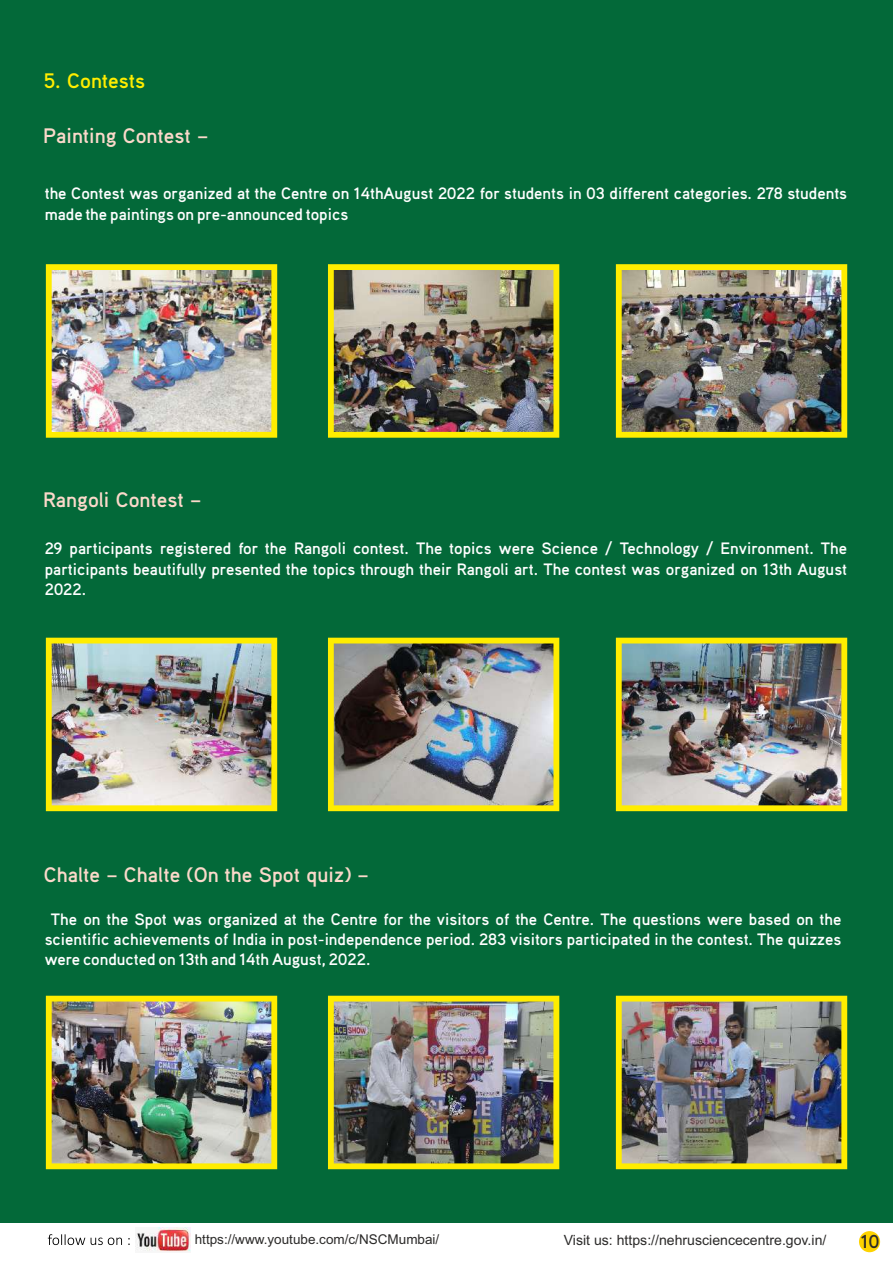
<style>
.page{position:relative;width:893px;height:1263px;background:#fff}
.page>*{position:absolute;margin:0;border:0;box-sizing:border-box;transform-origin:0 0}
.t1{font:700 21px "Aaux Pro";color:#fbd9ca}
.t2{font:700 21px "Aaux Pro";color:#ffed00}
.t3{font:700 18.75px "Aaux Pro";color:#2b2a29}
.t4{font:700 16.5px/20.1px "Aaux Pro";color:#fefefe;text-align:justify}
.t5{font:14.1px "Arial";color:#2b2a29}
.t6{font:13.5px "Arial";color:#2b2a29}
</style>
<div class="page">
<div style="left:0;top:0;width:893px;height:1222px;background:#036939"></div>
<img style="left:46px;top:264px;width:231px;height:174px">
<img style="left:328px;top:264px;width:231px;height:174px">
<img style="left:616px;top:264px;width:231px;height:174px">
<img style="left:46px;top:996px;width:231px;height:173px">
<img style="left:328px;top:996px;width:231px;height:173px">
<img style="left:616px;top:996px;width:231px;height:173px">
<img style="left:46px;top:638px;width:231px;height:173px">
<img style="left:328px;top:638px;width:231px;height:173px">
<img style="left:616px;top:638px;width:231px;height:173px">
<div style="left:859px;top:1231px;width:21px;height:21px;background:#fdd300;border-radius:50%"></div>
<svg style="left:48px;top:1234px;width:82px;height:11px"></svg>
<img style="left:135px;top:1227px;width:55px;height:25px">
<p class="t2" style="left:44px;top:68px;width:103px">5. Contests</p>
<p class="t1" style="left:43px;top:122px;width:167px">Painting Contest –</p>
<p class="t4" style="left:45px;top:183px;width:804px">the Contest was organized at the Centre on 14thAugust 2022 for students in 03 different categories. 278 students made the paintings on pre-announced topics</p>
<p class="t1" style="left:43px;top:486px;width:160px">Rangoli Contest –</p>
<p class="t4" style="left:45px;top:538px;width:804px">29 participants registered for the Rangoli contest. The topics were Science / Technology / Environment. The participants beautifully presented the topics through their Rangoli art. The contest was organized on 13th August 2022.</p>
<p class="t1" style="left:44px;top:861px;width:327px">Chalte – Chalte (On the Spot quiz) –</p>
<p class="t4" style="left:45px;top:908px;width:798px;text-indent:6px">The on the Spot was organized at the Centre for the visitors of the Centre. The questions were based on the scientific achievements of India in post-independence period. 283 visitors participated in the contest. The quizzes were conducted on 13th and 14th August, 2022.</p>
<p class="t6" style="left:195px;top:1234px;width:246px">https://www.youtube.com/c/NSCMumbai/</p>
<p class="t5" style="left:564px;top:1235px;width:264px">Visit us: https://nehrusciencecentre.gov.in/</p>
<p class="t3" style="left:861px;top:1230px;width:20px">10</p>
</div>
